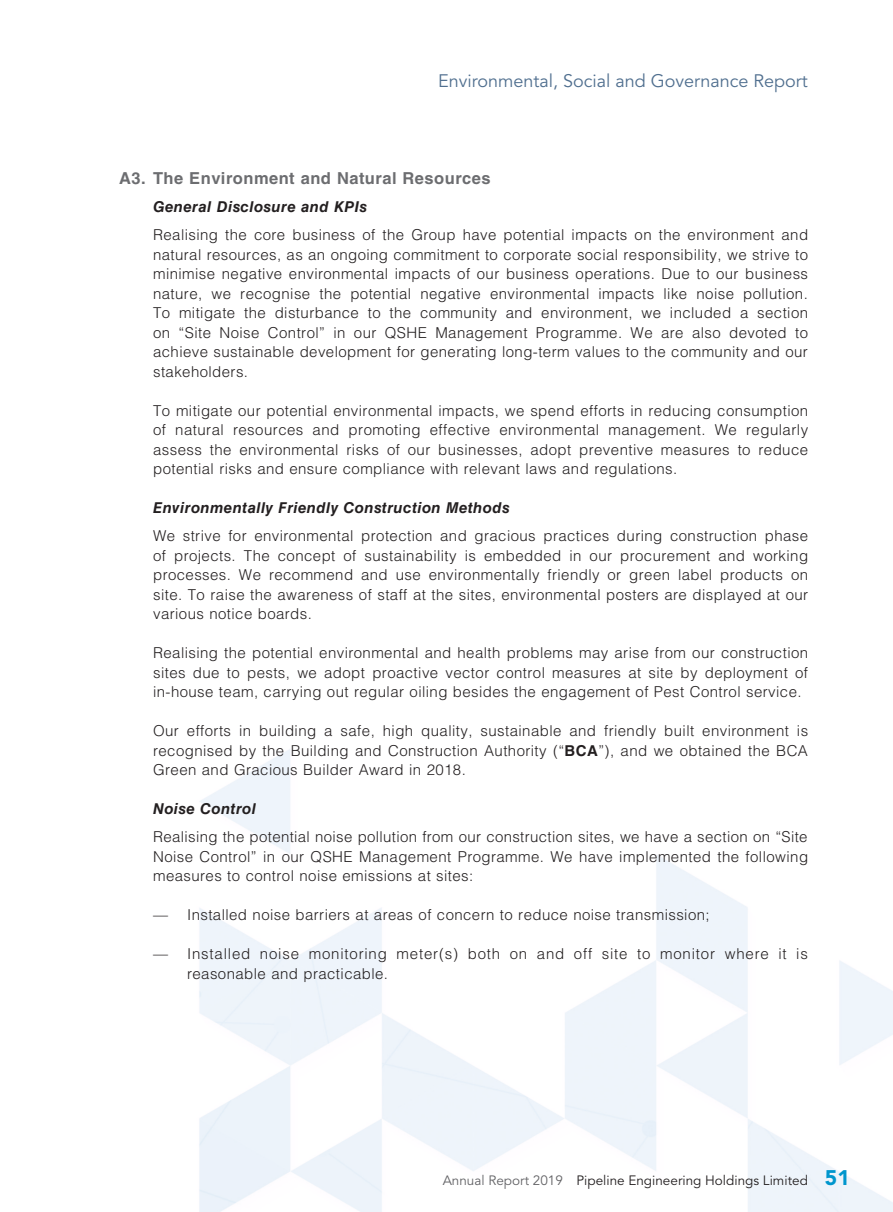
<style>
.page{position:relative;width:893px;height:1212px;background:#fff}
.page>*{position:absolute;margin:0;border:0;box-sizing:border-box;transform-origin:0 0}
.t1{font:18px "Avenir LT Std";color:#506f8f}
._02_H2{font:700 16.5px "Helvetica LT Std";letter-spacing:.03em;color:#6c6d70}
._00_txt{font:300 15px/19.5px "Helvetica LT Std";letter-spacing:.03em;color:#231f20;text-align:justify}
._00_txt-2{font:300 15px/19.5px "Helvetica LT Std";letter-spacing:.055em;color:#231f20}
._03_H3{font:italic 700 15px "Helvetica LT Std";letter-spacing:.03em;color:#231f20}
.t2{font:13.5px "Avenir LT Std";color:#231f20}
.s1{font-weight:700}
.s2{color:#636366}
.s3{font-weight:900;font-size:21px;color:#0096cd}
</style>
<div class="page">
<p class="t1" style="left:438px;top:71px;width:371px">Environmental, Social and Governance Report</p>
<p class="_02_H2" style="left:119px;top:168px;width:373px">A3. The Environment and Natural Resources</p>
<p class="_03_H3" style="left:153px;top:198px;width:215px">General Disclosure and KPIs</p>
<p class="_00_txt" style="left:153px;top:225px;width:657px">Realising the core business of the Group have potential impacts on the environment and natural resources, as an ongoing commitment to corporate social responsibility, we strive to minimise negative environmental impacts of our business operations. Due to our business nature, we recognise the potential negative environmental impacts like noise pollution.<br>To mitigate the disturbance to the community and environment, we included a section on “Site Noise Control” in our QSHE Management Programme. We are also devoted to achieve sustainable development for generating long-term values to the community and our stakeholders.</p>
<p class="_00_txt" style="left:153px;top:400px;width:657px">To mitigate our potential environmental impacts, we spend efforts in reducing consumption of natural resources and promoting effective environmental management. We regularly assess the environmental risks of our businesses, adopt preventive measures to reduce potential risks and ensure compliance with relevant laws and regulations.</p>
<p class="_03_H3" style="left:153px;top:499px;width:358px">Environmentally Friendly Construction Methods</p>
<p class="_00_txt" style="left:153px;top:526px;width:657px">We strive for environmental protection and gracious practices during construction phase of projects. The concept of sustainability is embedded in our procurement and working processes. We recommend and use environmentally friendly or green label products on site. To raise the awareness of staff at the sites, environmental posters are displayed at our various notice boards.</p>
<p class="_00_txt" style="left:153px;top:643px;width:657px">Realising the potential environmental and health problems may arise from our construction sites due to pests, we adopt proactive vector control measures at site by deployment of in-house team, carrying out regular oiling besides the engagement of Pest Control service.</p>
<p class="_00_txt" style="left:153px;top:721px;width:657px">Our efforts in building a safe, high quality, sustainable and friendly built environment is recognised by the Building and Construction Authority (“<span class="s1">BCA</span>”), and we obtained the BCA Green and Gracious Builder Award in 2018.</p>
<p class="_03_H3" style="left:153px;top:800px;width:104px">Noise Control</p>
<p class="_00_txt" style="left:153px;top:827px;width:657px">Realising the potential noise pollution from our construction sites, we have a section on “Site Noise Control” in our QSHE Management Programme. We have implemented the following measures to control noise emissions at sites:</p>
<p class="_00_txt" style="left:153px;top:905px;width:558px">— Installed noise barriers at areas of concern to reduce noise transmission;</p>
<p class="_00_txt-2" style="left:187px;top:944px;width:622px;text-indent:-34px">— Installed noise monitoring meter(s) both on and off site to monitor where it is reasonable and practicable.</p>
<p class="t2" style="left:443px;top:1172px;width:409px"><span class="s2">Annual Report 2019</span> Pipeline Engineering Holdings Limited <span class="s3">51</span></p>
</div>
